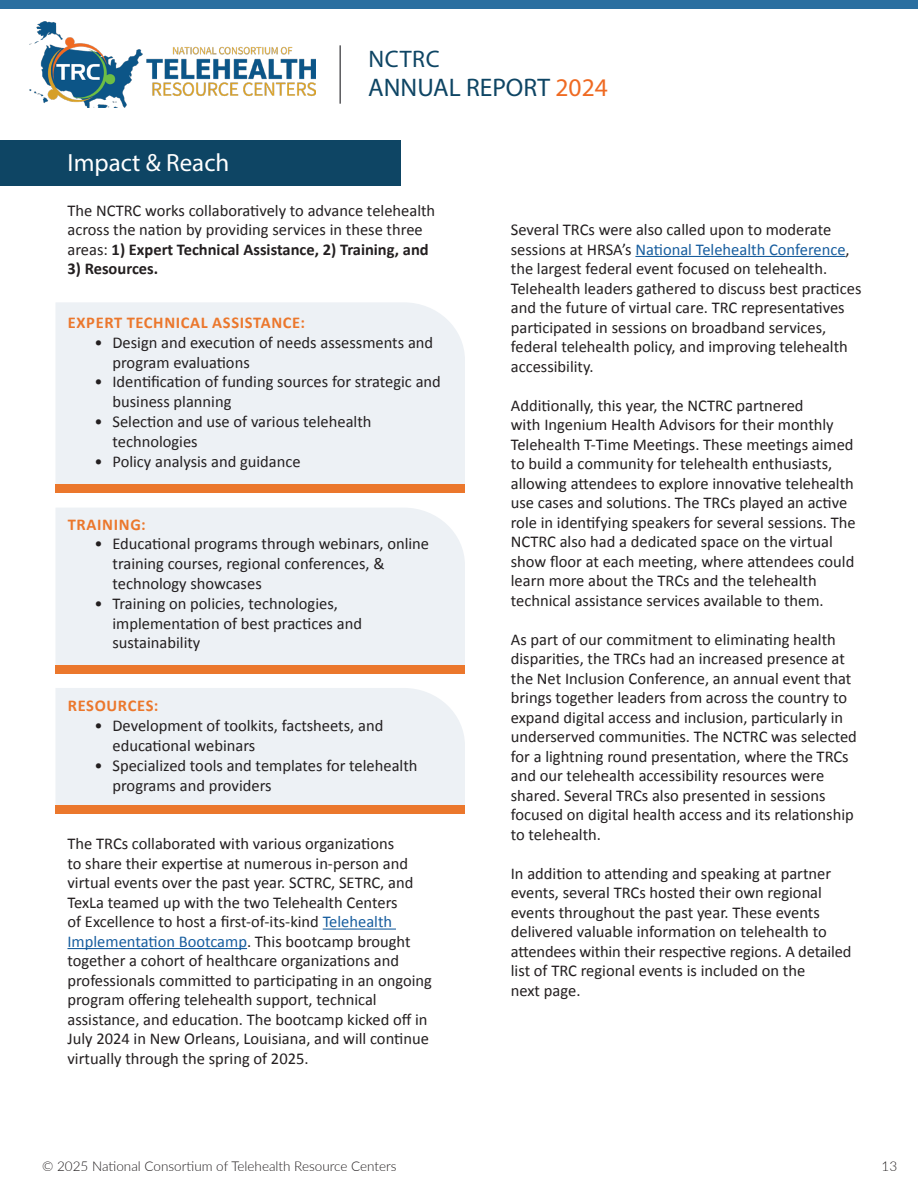
<style>
.page{position:relative;width:918px;height:1188px;background:#fff}
.page>*{position:absolute;margin:0;border:0;box-sizing:border-box;transform-origin:0 0}
.t1{font:25.5px "Myriad Pro";color:#0e4564}
.chapter{font:24.9px "Myriad Pro";color:#fff}
.t2{font:24px "Myriad Pro";letter-spacing:.02em;color:#0e4564}
.t3{font:16.5px/19.5px "Calibri";color:#231f20}
.t4{font:700 16.5px "Calibri";letter-spacing:.04em;color:#eb772c}
.t5{font:700 16.5px "Calibri";color:#231f20}
.t6{font:300 13.5px "Lato";color:#231f20}
.s1{color:#ef6a22}
.s2{font-weight:700}
.s3{color:#175d9e}
</style>
<div class="page">
<div style="left:0;top:0;width:918px;height:8px;background:#2b6fa0"></div>
<img style="left:29px;top:22px;width:287px;height:86px">
<hr style="left:339px;top:45px;width:2px;height:59px;background:#5a5a5d">
<div style="left:56px;top:302px;width:409px;height:182px;background:#edf1f5"></div>
<div style="left:56px;top:508px;width:409px;height:157px;background:#edf1f5"></div>
<div style="left:56px;top:688px;width:409px;height:118px;background:#edf1f5"></div>
<div style="left:0;top:141px;width:401px;height:45px;background:#0e4564"></div>
<hr style="left:323px;top:929px;width:73px;height:1px;background:#175d9e">
<hr style="left:68px;top:948px;width:179px;height:1px;background:#175d9e">
<hr style="left:635px;top:256px;width:211px;height:1px;background:#175d9e">
<div style="left:56px;top:484px;width:409px;height:9px;background:#eb772c"></div>
<div style="left:56px;top:665px;width:409px;height:9px;background:#eb772c"></div>
<div style="left:56px;top:806px;width:409px;height:8px;background:#eb772c"></div>
<h3 class="t2" style="left:369px;top:44px;width:73px">NCTRC</h3>
<h1 class="t1" style="left:368px;top:72px;width:241px">ANNUAL REPORT <span class="s1">2024</span></h1>
<p class="chapter" style="left:68px;top:147px;width:163px">Impact &amp; Reach</p>
<p class="t3" style="left:68px;top:200px;width:369px">The NCTRC works collaboratively to advance telehealth across the nation by providing services in these three areas: <span class="s2">1) Expert Technical Assistance, 2) Training, and</span></p>
<p class="t5" style="left:68px;top:257px;width:92px">3) Resources.</p>
<p class="t4" style="left:68px;top:311px;width:239px">EXPERT TECHNICAL ASSISTANCE:</p>
<p class="t3" style="left:112px;top:332px;width:322px;text-indent:-18px">• Design and execution of needs assessments and program evaluations</p>
<p class="t3" style="left:112px;top:372px;width:330px;text-indent:-18px">• Identification of funding sources for strategic and business planning</p>
<p class="t3" style="left:112px;top:411px;width:261px;text-indent:-18px">• Selection and use of various telehealth technologies</p>
<p class="t3" style="left:94px;top:451px;width:208px">• Policy analysis and guidance</p>
<p class="t4" style="left:68px;top:513px;width:79px">TRAINING:</p>
<p class="t3" style="left:112px;top:534px;width:318px;text-indent:-18px">• Educational programs through webinars, online training courses, regional conferences, &amp; technology showcases</p>
<p class="t3" style="left:112px;top:593px;width:251px;text-indent:-18px">• Training on policies, technologies, implementation of best practices and sustainability</p>
<p class="t4" style="left:68px;top:694px;width:92px">RESOURCES:</p>
<p class="t3" style="left:112px;top:715px;width:272px;text-indent:-18px">• Development of toolkits, factsheets, and educational webinars</p>
<p class="t3" style="left:112px;top:755px;width:307px;text-indent:-18px">• Specialized tools and templates for telehealth programs and providers</p>
<p class="t3" style="left:68px;top:834px;width:366px">The TRCs collaborated with various organizations<br>to share their expertise at numerous in-person and virtual events over the past year. SCTRC, SETRC, and TexLa teamed up with the two Telehealth Centers<br>of Excellence to host a first-of-its-kind <span class="s3">Telehealth Implementation Bootcamp</span>. This bootcamp brought together a cohort of healthcare organizations and professionals committed to participating in an ongoing program offering telehealth support, technical assistance, and education. The bootcamp kicked off in July 2024 in New Orleans, Louisiana, and will continue virtually through the spring of 2025.</p>
<p class="t3" style="left:511px;top:219px;width:352px">Several TRCs were also called upon to moderate sessions at HRSA’s <span class="s3">National Telehealth Conference</span>, the largest federal event focused on telehealth.<br>Telehealth leaders gathered to discuss best practices and the future of virtual care. TRC representatives participated in sessions on broadband services, federal telehealth policy, and improving telehealth accessibility.</p>
<p class="t3" style="left:511px;top:395px;width:346px">Additionally, this year, the NCTRC partnered<br>with Ingenium Health Advisors for their monthly Telehealth T-Time Meetings. These meetings aimed to build a community for telehealth enthusiasts, allowing attendees to explore innovative telehealth use cases and solutions. The TRCs played an active role in identifying speakers for several sessions. The NCTRC also had a dedicated space on the virtual show floor at each meeting, where attendees could learn more about the TRCs and the telehealth technical assistance services available to them.</p>
<p class="t3" style="left:511px;top:629px;width:348px">As part of our commitment to eliminating health disparities, the TRCs had an increased presence at the Net Inclusion Conference, an annual event that brings together leaders from across the country to expand digital access and inclusion, particularly in underserved communities. The NCTRC was selected for a lightning round presentation, where the TRCs and our telehealth accessibility resources were shared. Several TRCs also presented in sessions focused on digital health access and its relationship to telehealth.</p>
<p class="t3" style="left:511px;top:863px;width:342px">In addition to attending and speaking at partner events, several TRCs hosted their own regional events throughout the past year. These events delivered valuable information on telehealth to attendees within their respective regions. A detailed list of TRC regional events is included on the<br>next page.</p>
<p class="t6" style="left:42px;top:1157px;width:356px">© 2025 National Consortium of Telehealth Resource Centers</p>
<p class="t6" style="left:882px;top:1157px;width:17px">13</p>
</div>
